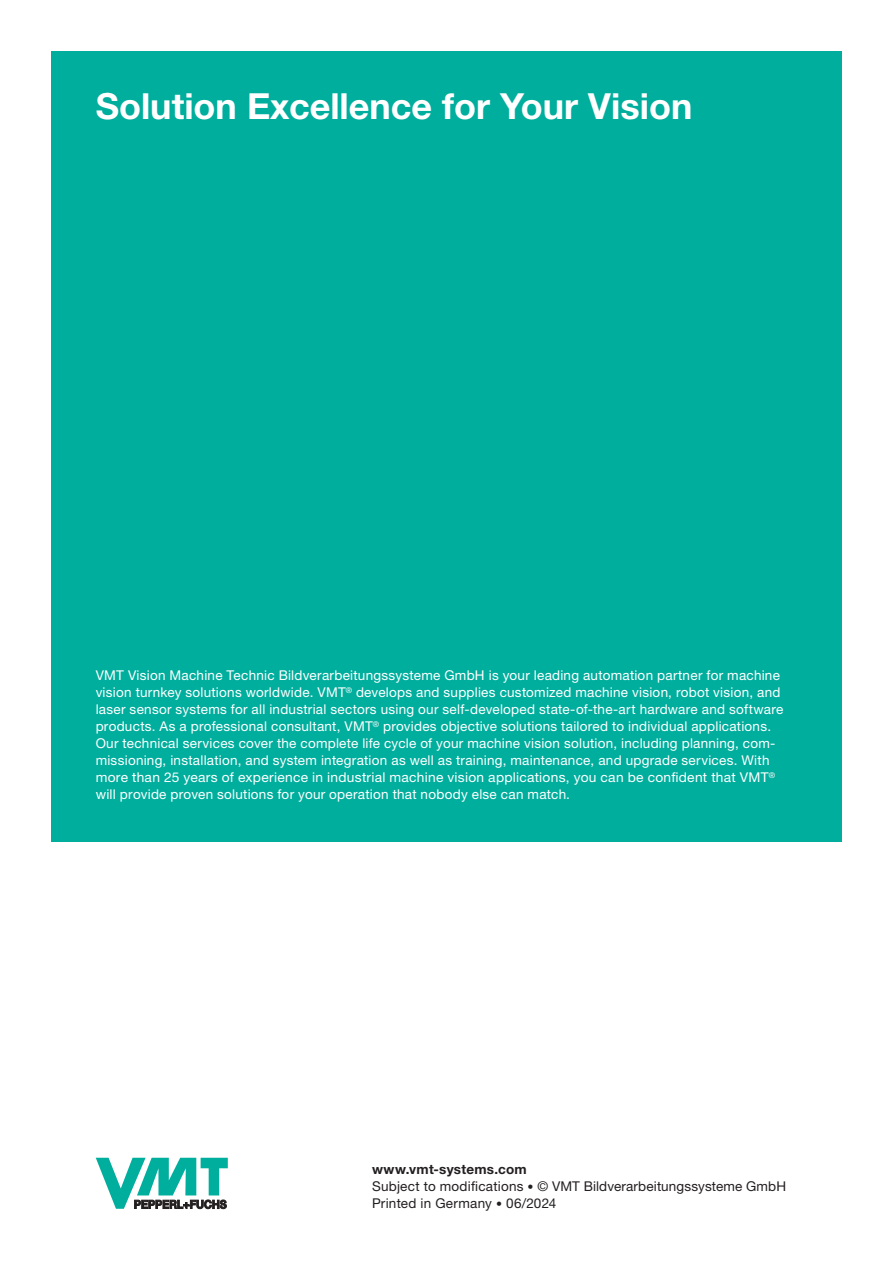
<style>
.page{position:relative;width:893px;height:1263px;background:#fff}
.page>*{position:absolute;margin:0;border:0;box-sizing:border-box;transform-origin:0 0}
.t1{font:700 36px "Helvetica Neue LTW1 G";color:#fff}
.t2{font:13.5px/17px "Helvetica Neue LTW1 G";letter-spacing:.02em;color:#fff}
.t3{font:13.5px/17px "Helvetica Neue LTW1 G";letter-spacing:.015em;color:#231f20}
.s1{font-weight:700}
.s2{font-size:12px}
</style>
<div class="page">
<div style="left:51px;top:51px;width:791px;height:791px;background:#00ae9d"></div>
<svg style="left:96px;top:1158px;width:132px;height:51px"></svg>
<h1 class="t1" style="left:91px;top:93px;width:598px">Solution Excellence for Your Vision</h1>
<p class="t2" style="left:96px;top:668px;width:689px">VMT Vision Machine Technic Bildverarbeitungssysteme GmbH is your leading automation partner for machine vision turnkey solutions worldwide. VMT<sup>®</sup> develops and supplies customized machine vision, robot vision, and laser sensor systems for all industrial sectors using our self-developed state-of-the-art hardware and software products. As a professional consultant, VMT<sup>®</sup> provides objective solutions tailored to individual applications.<br>Our technical services cover the complete life cycle of your machine vision solution, including planning, com&shy;missioning, installation, and system integration as well as training, maintenance, and upgrade services. With more than 25 years of experience in industrial machine vision applications, you can be confident that VMT<sup>® </sup>will provide proven solutions for your operation that nobody else can match.</p>
<p class="t3" style="left:372px;top:1162px;width:415px"><span class="s1">www.vmt-systems.com<br></span>Subject to modifications <span class="s2">•</span> © VMT Bildverarbeitungssysteme GmbH<br>Printed in Germany <span class="s2">•</span> 06/2024</p>
</div>
